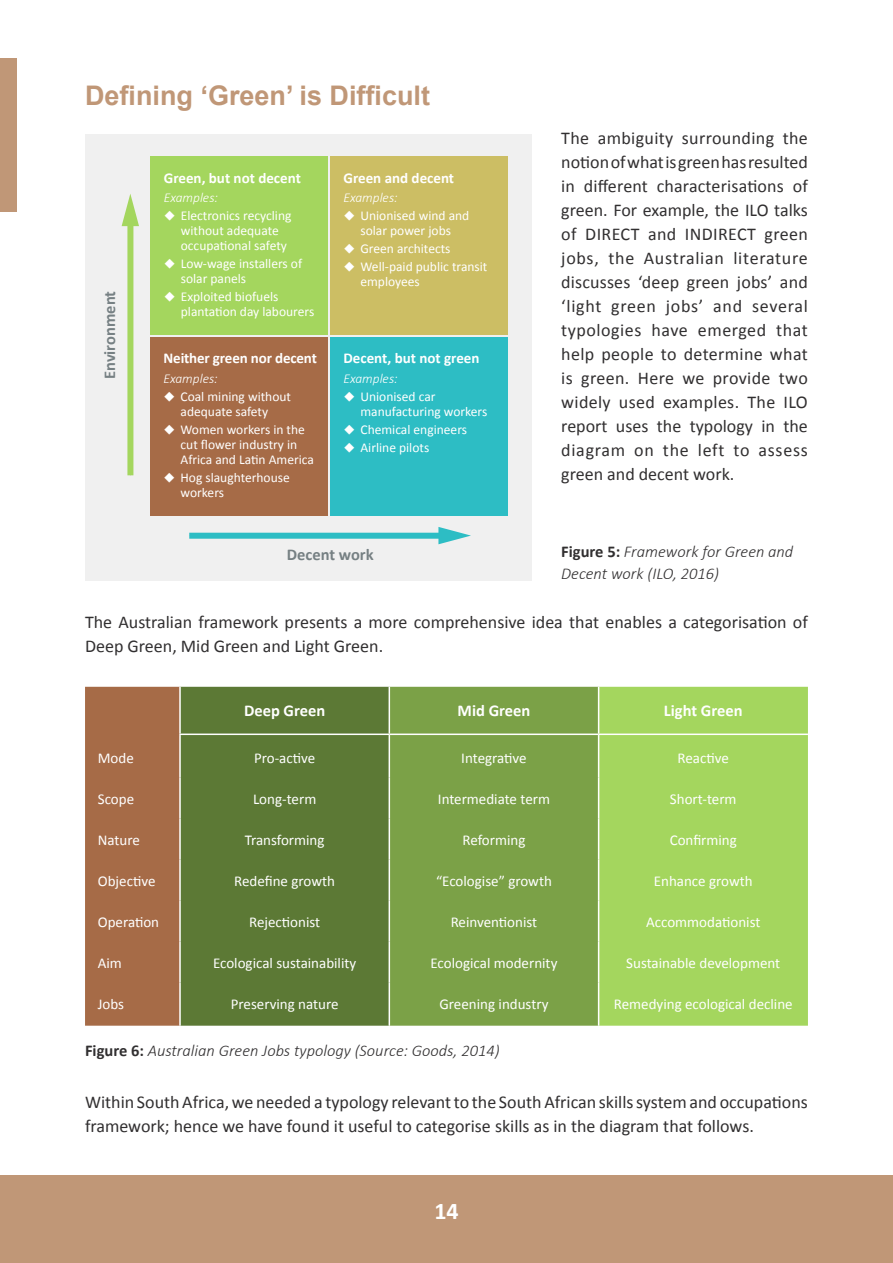
<style>
.page{position:relative;width:893px;height:1263px;background:#fff}
.page>*{position:absolute;margin:0;border:0;box-sizing:border-box;transform-origin:0 0}
.t1{font:700 27px "Arial";color:#c09777}
.t2{font:700 24px "Calibri";color:#fff}
.t3{font:18px/24px "Calibri";color:#312f30}
.t4{font:italic 300 16.5px/22.5px "Calibri";color:#312f30}
.t5{font:700 16.5px "Calibri";color:#fff}
.t6{font:700 16.5px "Calibri";color:#768083}
.t7{font:15px "Calibri";color:#fff}
.t8{font:700 15px "Calibri";color:#fff}
.t9{font:13.5px/15px "Calibri";color:#fff}
.t10{font:italic 300 13.5px "Calibri";color:#fff}
.s1{font-weight:700;font-style:normal}
</style>
<div class="page">
<div style="left:0;top:1175px;width:893px;height:88px;background:#c09777"></div>
<div style="left:0;top:59px;width:17px;height:153px;background:#c09777"></div>
<div style="left:85px;top:135px;width:446px;height:446px;background:#f0f0f0"></div>
<div style="left:85px;top:687px;width:94px;height:339px;background:#a66b47"></div>
<div style="left:181px;top:687px;width:208px;height:339px;background:#5c7935"></div>
<div style="left:390px;top:687px;width:208px;height:339px;background:#7ba147"></div>
<div style="left:599px;top:687px;width:209px;height:339px;background:#a4d65e"></div>
<hr style="left:179px;top:733px;width:210px;height:2px;background:#fff">
<hr style="left:599px;top:733px;width:209px;height:2px;background:#fff">
<hr style="left:389px;top:733px;width:210px;height:2px;background:#fff">
<div style="left:189px;top:533px;width:255px;height:6px;background:#2dbdc4"></div>
<svg style="left:438px;top:527px;width:33px;height:17px"></svg>
<div style="left:127px;top:220px;width:6px;height:255px;background:#a4d65e"></div>
<svg style="left:122px;top:194px;width:17px;height:32px"></svg>
<div style="left:151px;top:156px;width:177px;height:178px;background:#a4d65e"></div>
<div style="left:330px;top:156px;width:178px;height:178px;background:#ccbe64"></div>
<div style="left:151px;top:337px;width:177px;height:178px;background:#a66b47"></div>
<div style="left:330px;top:337px;width:178px;height:178px;background:#2dbdc4"></div>
<h1 class="t1" style="left:85px;top:77px;width:347px">Defining ‘Green’ is Difficult</h1>
<p class="t6" style="left:99px;top:379px;width:90px;rotate:-90deg">Environment</p>
<p class="t8" style="left:164px;top:168px;width:139px">Green, but not decent</p>
<p class="t10" style="left:164px;top:189px;width:56px">Examples:</p>
<p class="t9" style="left:181px;top:208px;width:112px;text-indent:-17px">◆ Electronics recycling without adequate occupational safety</p>
<p class="t9" style="left:181px;top:256px;width:123px;text-indent:-17px">◆ Low-wage installers of solar panels</p>
<p class="t9" style="left:181px;top:289px;width:135px;text-indent:-17px">◆ Exploited biofuels plantation day labourers</p>
<p class="t8" style="left:164px;top:349px;width:155px">Neither green nor decent</p>
<p class="t10" style="left:164px;top:370px;width:56px">Examples:</p>
<p class="t9" style="left:164px;top:389px;width:129px;text-align:center">◆ Coal mining without adequate safety</p>
<p class="t9" style="left:181px;top:422px;width:135px;text-indent:-17px">◆ Women workers in the cut flower industry in<br>Africa and Latin America</p>
<p class="t9" style="left:181px;top:470px;width:111px;text-indent:-17px">◆ Hog slaughterhouse workers</p>
<p class="t8" style="left:343px;top:168px;width:112px">Green and decent</p>
<p class="t10" style="left:343px;top:189px;width:56px">Examples:</p>
<p class="t9" style="left:343px;top:208px;width:127px;text-align:center">◆ Unionised wind and solar power jobs</p>
<p class="t9" style="left:343px;top:241px;width:109px">◆ Green architects</p>
<p class="t9" style="left:360px;top:259px;width:128px;text-indent:-17px">◆ Well-paid public transit employees</p>
<p class="t8" style="left:343px;top:349px;width:138px">Decent, but not green</p>
<p class="t10" style="left:343px;top:370px;width:56px">Examples:</p>
<p class="t9" style="left:360px;top:389px;width:128px;text-indent:-17px">◆ Unionised car manufacturing workers</p>
<p class="t9" style="left:343px;top:422px;width:125px">◆ Chemical engineers</p>
<p class="t9" style="left:343px;top:440px;width:87px">◆ Airline pilots</p>
<p class="t6" style="left:287px;top:543px;width:88px">Decent work</p>
<p class="t3" style="left:561px;top:126px;width:248px;text-align:justify">The ambiguity surrounding the notion of what is green has resulted in different characterisations of green. For example, the ILO talks of DIRECT and INDIRECT green jobs, the Australian literature discusses ‘deep green jobs’ and ‘light green jobs’ and several typologies have emerged that help people to determine what is green. Here we provide two widely used examples. The ILO report uses the typology in the diagram on the left to assess green and decent work.</p>
<p class="t4" style="left:561px;top:540px;width:233px"><span class="s1">Figure 5:</span> Framework for Green and<br>Decent work (ILO, 2016)</p>
<p class="t3" style="left:85px;top:610px;width:724px">The Australian framework presents a more comprehensive idea that enables a categorisation of<br>Deep Green, Mid Green and Light Green.</p>
<p class="t5" style="left:244px;top:700px;width:83px">Deep Green</p>
<p class="t5" style="left:458px;top:700px;width:74px">Mid Green</p>
<p class="t5" style="left:664px;top:700px;width:80px">Light Green</p>
<p class="t7" style="left:98px;top:748px;width:38px">Mode</p>
<p class="t7" style="left:254px;top:748px;width:63px">Pro-active</p>
<p class="t7" style="left:461px;top:748px;width:67px">Integrative</p>
<p class="t7" style="left:678px;top:748px;width:53px">Reactive</p>
<p class="t7" style="left:98px;top:789px;width:38px">Scope</p>
<p class="t7" style="left:253px;top:789px;width:65px">Long-term</p>
<p class="t7" style="left:438px;top:789px;width:114px">Intermediate term</p>
<p class="t7" style="left:670px;top:789px;width:68px">Short-term</p>
<p class="t7" style="left:98px;top:830px;width:44px">Nature</p>
<p class="t7" style="left:245px;top:830px;width:81px">Transforming</p>
<p class="t7" style="left:462px;top:830px;width:64px">Reforming</p>
<p class="t7" style="left:670px;top:830px;width:69px">Confirming</p>
<p class="t7" style="left:98px;top:871px;width:59px">Objective</p>
<p class="t7" style="left:234px;top:871px;width:102px">Redefine growth</p>
<p class="t7" style="left:436px;top:871px;width:117px">“Ecologise” growth</p>
<p class="t7" style="left:654px;top:871px;width:100px">Enhance growth</p>
<p class="t7" style="left:98px;top:912px;width:63px">Operation</p>
<p class="t7" style="left:249px;top:912px;width:73px">Rejectionist</p>
<p class="t7" style="left:451px;top:912px;width:88px">Reinventionist</p>
<p class="t7" style="left:646px;top:912px;width:116px">Accommodationist</p>
<p class="t7" style="left:98px;top:953px;width:26px">Aim</p>
<p class="t7" style="left:213px;top:953px;width:145px">Ecological sustainability</p>
<p class="t7" style="left:430px;top:953px;width:128px">Ecological modernity</p>
<p class="t7" style="left:626px;top:953px;width:155px">Sustainable development</p>
<p class="t7" style="left:98px;top:994px;width:28px">Jobs</p>
<p class="t7" style="left:231px;top:994px;width:109px">Preserving nature</p>
<p class="t7" style="left:439px;top:994px;width:110px">Greening industry</p>
<p class="t7" style="left:614px;top:994px;width:180px">Remedying ecological decline</p>
<p class="t4" style="left:85px;top:1039px;width:416px"><span class="s1">Figure 6:</span> Australian Green Jobs typology (Source: Goods, 2014)</p>
<p class="t3" style="left:85px;top:1090px;width:724px">Within South Africa, we needed a typology relevant to the South African skills system and occupations framework; hence we have found it useful to categorise skills as in the diagram that follows.</p>
<h2 class="t2" style="left:434px;top:1195px;width:26px">14</h2>
</div>
